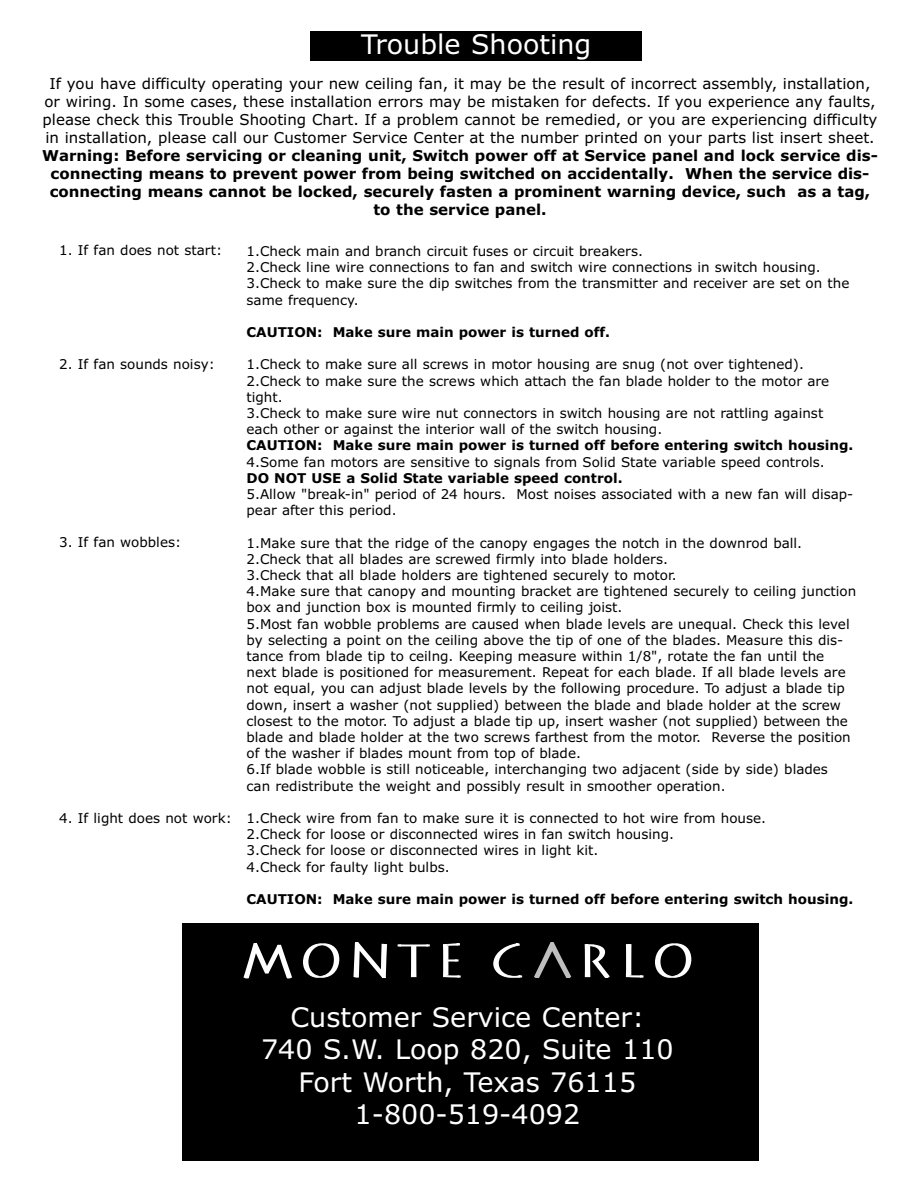
<style>
.page{position:relative;width:918px;height:1188px;background:#fff}
.page>*{position:absolute;margin:0;border:0;box-sizing:border-box;transform-origin:0 0}
.t1{font:27px/32.4px "Verdana";color:#fff;text-align:center}
.t2{font:15px/18px "Verdana";color:#000;text-align:center}
.t3{font:700 15px/18px "Verdana";color:#000;text-align:center}
.t4{font:13.5px/16.2px "Verdana";color:#000}
.t5{font:700 13.5px "Verdana";color:#000}
</style>
<div class="page">
<div style="left:311px;top:32px;width:331px;height:29px;background:#000"></div>
<div style="left:182px;top:924px;width:577px;height:237px;background:#000"></div>
<svg style="left:243px;top:943px;width:49px;height:35px"></svg>
<svg style="left:303px;top:943px;width:37px;height:35px"></svg>
<svg style="left:353px;top:942px;width:35px;height:36px"></svg>
<svg style="left:397px;top:944px;width:33px;height:33px"></svg>
<svg style="left:443px;top:943px;width:18px;height:35px"></svg>
<svg style="left:493px;top:943px;width:30px;height:35px"></svg>
<svg style="left:534px;top:942px;width:38px;height:36px"></svg>
<svg style="left:584px;top:944px;width:26px;height:34px"></svg>
<svg style="left:625px;top:944px;width:19px;height:34px"></svg>
<svg style="left:655px;top:943px;width:37px;height:35px"></svg>
<h1 class="t1" style="left:361px;top:28px;width:232px">Trouble Shooting</h1>
<p class="t2" style="left:43px;top:75px;width:836px">If you have difficulty operating your new ceiling fan, it may be the result of incorrect assembly, installation, or wiring. In some cases, these installation errors may be mistaken for defects. If you experience any faults, please check this Trouble Shooting Chart. If a problem cannot be remedied, or you are experiencing difficulty in installation, please call our Customer Service Center at the number printed on your parts list insert sheet.</p>
<p class="t3" style="left:42px;top:147px;width:837px">Warning: Before servicing or cleaning unit, Switch power off at Service panel and lock service dis&shy;connecting means to prevent power from being switched on accidentally. When the service dis&shy;connecting means cannot be locked, securely fasten a prominent warning device, such as a tag, to the service panel.</p>
<p class="t4" style="left:59px;top:243px;width:164px">1. If fan does not start:</p>
<p class="t4" style="left:59px;top:357px;width:157px">2. If fan sounds noisy:</p>
<p class="t4" style="left:59px;top:534px;width:123px">3. If fan wobbles:</p>
<p class="t4" style="left:59px;top:811px;width:174px">4. If light does not work:</p>
<p class="t4" style="left:247px;top:243px;width:604px">1.Check main and branch circuit fuses or circuit breakers.<br>2.Check line wire connections to fan and switch wire connections in switch housing.<br>3.Check to make sure the dip switches from the transmitter and receiver are set on the same frequency.</p>
<p class="t5" style="left:247px;top:324px;width:365px">CAUTION: Make sure main power is turned off.</p>
<p class="t4" style="left:247px;top:357px;width:584px">1.Check to make sure all screws in motor housing are snug (not over tightened).<br>2.Check to make sure the screws which attach the fan blade holder to the motor are tight.<br>3.Check to make sure wire nut connectors in switch housing are not rattling against each other or against the interior wall of the switch housing.</p>
<p class="t5" style="left:247px;top:438px;width:608px">CAUTION: Make sure main power is turned off before entering switch housing.</p>
<p class="t4" style="left:247px;top:454px;width:580px">4.Some fan motors are sensitive to signals from Solid State variable speed controls.</p>
<p class="t5" style="left:247px;top:470px;width:378px">DO NOT USE a Solid State variable speed control.</p>
<p class="t4" style="left:247px;top:486px;width:608px">5.Allow "break-in" period of 24 hours. Most noises associated with a new fan will disap&shy;pear after this period.</p>
<p class="t4" style="left:247px;top:535px;width:611px">1.Make sure that the ridge of the canopy engages the notch in the downrod ball.<br>2.Check that all blades are screwed firmly into blade holders.<br>3.Check that all blade holders are tightened securely to motor.<br>4.Make sure that canopy and mounting bracket are tightened securely to ceiling junction box and junction box is mounted firmly to ceiling joist.<br>5.Most fan wobble problems are caused when blade levels are unequal. Check this level by selecting a point on the ceiling above the tip of one of the blades. Measure this dis&shy;tance from blade tip to ceilng. Keeping measure within 1/8", rotate the fan until the next blade is positioned for measurement. Repeat for each blade. If all blade levels are not equal, you can adjust blade levels by the following procedure. To adjust a blade tip down, insert a washer (not supplied) between the blade and blade holder at the screw closest to the motor. To adjust a blade tip up, insert washer (not supplied) between the blade and blade holder at the two screws farthest from the motor. Reverse the position of the washer if blades mount from top of blade.<br>6.If blade wobble is still noticeable, interchanging two adjacent (side by side) blades<br>can redistribute the weight and possibly result in smoother operation.</p>
<p class="t4" style="left:247px;top:810px;width:521px">1.Check wire from fan to make sure it is connected to hot wire from house.<br>2.Check for loose or disconnected wires in fan switch housing.<br>3.Check for loose or disconnected wires in light kit.<br>4.Check for faulty light bulbs.</p>
<p class="t5" style="left:247px;top:891px;width:608px">CAUTION: Make sure main power is turned off before entering switch housing.</p>
<h1 class="t1" style="left:261px;top:1001px;width:414px">Customer Service Center:<br>740 S.W. Loop 820, Suite 110<br>Fort Worth, Texas 76115<br>1-800-519-4092</h1>
</div>
